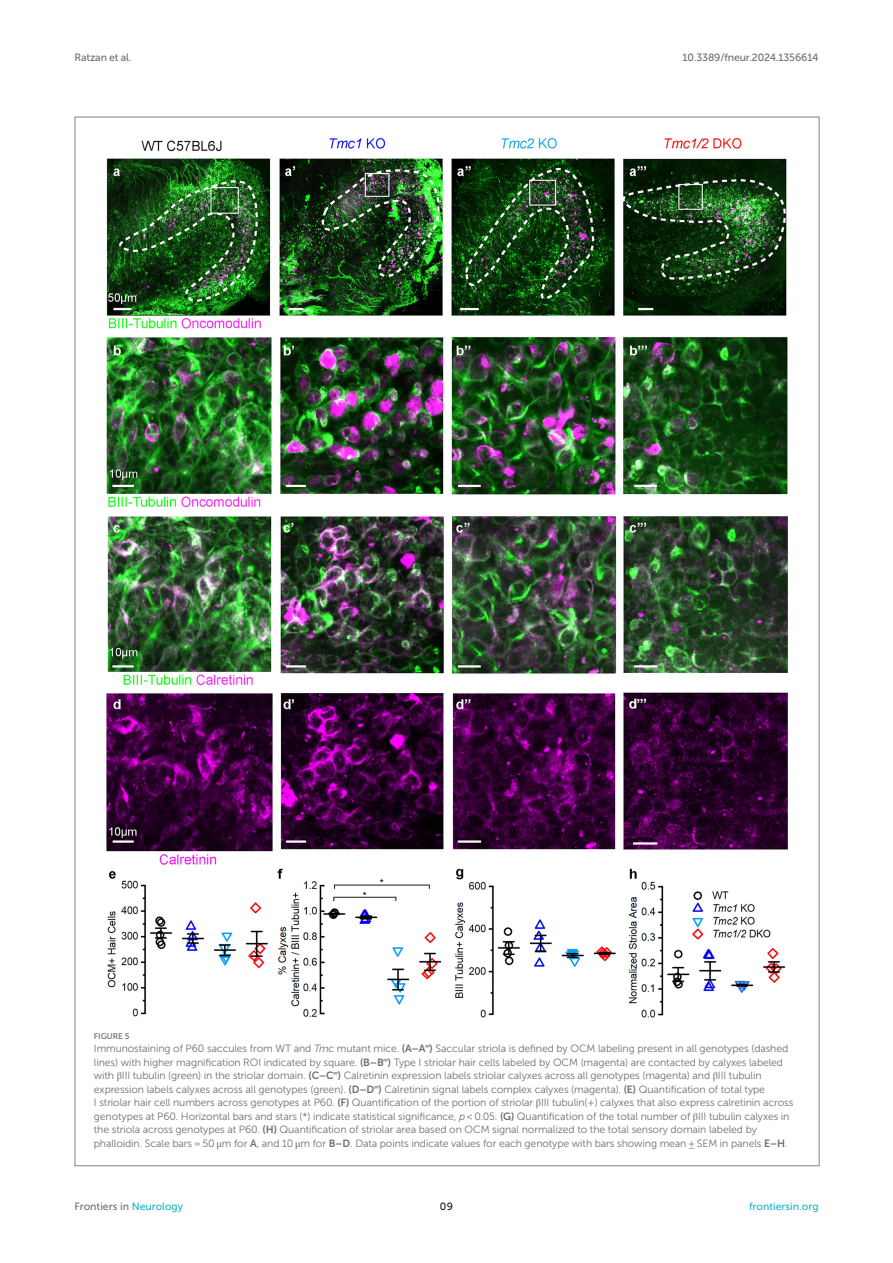
<style>
.page{position:relative;width:893px;height:1263px;background:#fff}
.page>*{position:absolute;margin:0;border:0;box-sizing:border-box;transform-origin:0 0}
.FIG_LEG{font:10.5px/13.5px "Museo Sans 300";letter-spacing:-.01em;color:#706f70}
.t1{font:10.5px "Museo Sans 500";letter-spacing:-.015em;color:#706f70}
.t2{font:10.5px "Museo Sans 500";color:#1db5c3}
.t3{font:10.5px "Museo Sans 500";color:#1b1c1b}
.FIG_HD{font:8.25px "Museo Sans 700";letter-spacing:-.01em;color:#7e7f7f}
.s1{font-style:italic}
.s2{font-family:"Museo Sans 700"}
.s3{font-family:"Times New Roman"}
.s4{font-family:"STIX General"}
.s5{color:#1db5c3}
</style>
<div class="page">
<img style="left:106px;top:137px;width:682px;height:881px">
<p class="t1" style="left:74px;top:51px;width:59px">Ratzan et al.</p>
<p class="t1" style="left:683px;top:51px;width:137px">10.3389/fneur.2024.1356614</p>
<p class="FIG_HD" style="left:94px;top:1031px;width:37px">FIGURE 5</p>
<p class="FIG_LEG" style="left:94px;top:1042px;width:701px">Immunostaining of P60 saccules from WT and <span class="s1">Tmc</span> mutant mice. <span class="s2">(A–A</span><span class="s3">‴</span><span class="s2">)</span> Saccular striola is defined by OCM labeling present in all genotypes (dashed lines) with higher magnification ROI indicated by square. <span class="s2">(B–B</span><span class="s3">‴</span><span class="s2">)</span> Type I striolar hair cells labeled by OCM (magenta) are contacted by calyxes labeled with <span class="s4">β</span>III tubulin (green) in the striolar domain. <span class="s2">(C–C</span><span class="s3">‴</span><span class="s2">)</span> Calretinin expression labels striolar calyxes across all genotypes (magenta) and <span class="s4">β</span>III tubulin expression labels calyxes across all genotypes (green). <span class="s2">(D–D</span><span class="s3">‴</span><span class="s2">)</span> Calretinin signal labels complex calyxes (magenta). <span class="s2">(E)</span> Quantification of total type<br>I striolar hair cell numbers across genotypes at P60. <span class="s2">(F)</span> Quantification of the portion of striolar <span class="s4">β</span>III tubulin(+) calyxes that also express calretinin across genotypes at P60. Horizontal bars and stars (*) indicate statistical significance, <span class="s1">p</span> &lt; 0.05. <span class="s2">(G)</span> Quantification of the total number of <span class="s4">β</span>III tubulin calyxes in the striola across genotypes at P60. <span class="s2">(H)</span> Quantification of striolar area based on OCM signal normalized to the total sensory domain labeled by phalloidin. Scale bars = 50 <span class="s4">μ</span>m for <span class="s2">A</span>, and 10 <span class="s4">μ</span>m for <span class="s2">B–D</span>. Data points indicate values for each genotype with bars showing mean ± SEM in panels <span class="s2">E–H</span>.</p>
<p class="t1" style="left:74px;top:1200px;width:110px">Frontiers in <span class="s5">Neurology</span></p>
<p class="t3" style="left:440px;top:1200px;width:15px">09</p>
<p class="t2" style="left:749px;top:1200px;width:71px">frontiersin.org</p>
</div>
